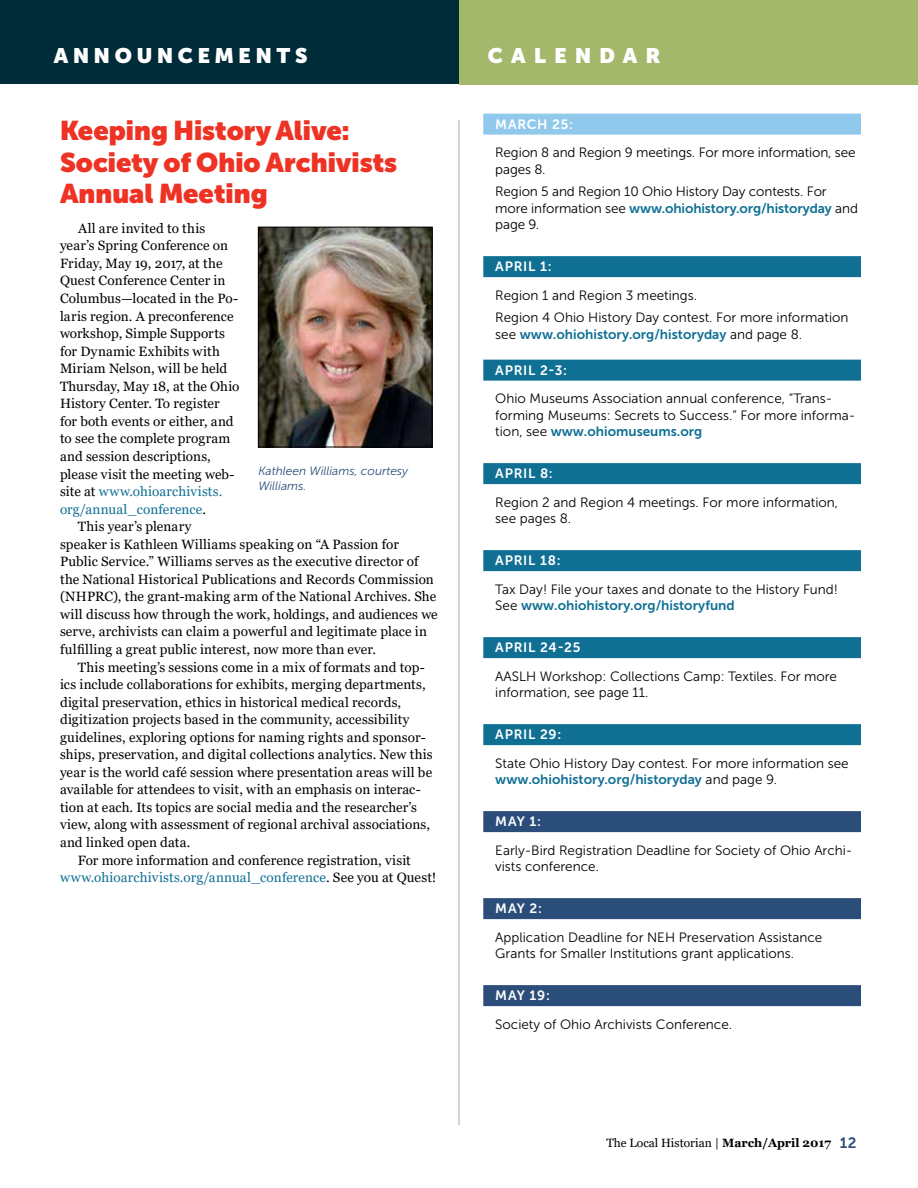
<style>
.page{position:relative;width:918px;height:1188px;background:#fff}
.page>*{position:absolute;margin:0;border:0;box-sizing:border-box;transform-origin:0 0}
.t1{font:900 27px/31.5px "Museo Sans Display";color:#ee3224}
.t2{font:900 21px "Museo Sans Display";letter-spacing:.23em;color:#fff}
.t3{font:900 21px "Museo Sans Display";letter-spacing:.4em;color:#fff}
.t4{font:13.5px "Georgia";letter-spacing:.01em;color:#000}
.t5{font:13.5px/16.5px "Museo Sans 300";color:#000}
.t6{font:13.5px "Museo Sans 700";color:#107094}
.t7{font:13.5px "Georgia";letter-spacing:.01em;color:#107094}
.t8{font:13.5px "Museo Sans 700";letter-spacing:.055em;color:#fff}
.t9{font:12px "Georgia";color:#000}
.t10{font:italic 12px/15px "Museo Sans 300";color:#2a4d7a}
.s1{color:#000}
.s2{font-family:"Museo Sans 300";color:#000}
.s3{font-weight:700}
.s4{font-family:"Museo Sans 700";font-size:15px;color:#2a4d7a}
</style>
<div class="page">
<div style="left:459px;top:0;width:459px;height:85px;background:#a4b86b"></div>
<div style="left:0;top:0;width:459px;height:84px;background:#002b39"></div>
<img style="left:260px;top:229px;width:170px;height:216px">
<div style="left:258px;top:227px;width:174px;height:220px;border:1px solid #000"></div>
<div style="left:483px;top:114px;width:378px;height:21px;background:#91c9ed"></div>
<div style="left:483px;top:256px;width:378px;height:21px;background:#107094"></div>
<div style="left:483px;top:360px;width:378px;height:21px;background:#107094"></div>
<div style="left:483px;top:463px;width:378px;height:21px;background:#107094"></div>
<div style="left:483px;top:550px;width:378px;height:21px;background:#107094"></div>
<div style="left:483px;top:637px;width:378px;height:21px;background:#107094"></div>
<div style="left:483px;top:724px;width:378px;height:21px;background:#107094"></div>
<div style="left:483px;top:811px;width:378px;height:21px;background:#2a4d7a"></div>
<div style="left:483px;top:898px;width:378px;height:21px;background:#2a4d7a"></div>
<div style="left:483px;top:985px;width:378px;height:21px;background:#2a4d7a"></div>
<hr style="left:459px;top:120px;width:1px;height:1005px;background:#a7a9ac">
<h2 class="t2" style="left:54px;top:44px;width:255px">ANNOUNCEMENTS</h2>
<h1 class="t1" style="left:60px;top:115px;width:339px">Keeping History Alive:<br>Society of Ohio Archivists<br>Annual Meeting</h1>
<p class="t4" style="left:78px;top:220px;width:129px">All are invited to this</p>
<p class="t4" style="left:60px;top:238px;width:170px">year’s Spring Conference on</p>
<p class="t4" style="left:60px;top:255px;width:164px">Friday, May 19, 2017, at the</p>
<p class="t4" style="left:60px;top:273px;width:167px">Quest Conference Center in</p>
<p class="t4" style="left:60px;top:290px;width:180px">Columbus—located in the Po-</p>
<p class="t4" style="left:60px;top:308px;width:175px">laris region. A preconference</p>
<p class="t4" style="left:60px;top:325px;width:167px">workshop, Simple Supports</p>
<p class="t4" style="left:60px;top:343px;width:161px">for Dynamic Exhibits with</p>
<p class="t4" style="left:60px;top:360px;width:169px">Miriam Nelson, will be held</p>
<p class="t4" style="left:60px;top:378px;width:181px">Thursday, May 18, at the Ohio</p>
<p class="t4" style="left:60px;top:395px;width:161px">History Center. To register</p>
<p class="t4" style="left:60px;top:413px;width:175px">for both events or either, and</p>
<p class="t4" style="left:60px;top:431px;width:172px">to see the complete program</p>
<p class="t4" style="left:60px;top:448px;width:152px">and session descriptions,</p>
<p class="t4" style="left:60px;top:466px;width:176px">please visit the meeting web-</p>
<p class="t7" style="left:60px;top:483px;width:164px"><span class="s1">site at</span> www.ohioarchivists.</p>
<p class="t7" style="left:60px;top:501px;width:148px">org/annual_conference<span class="s1">.</span></p>
<p class="t4" style="left:78px;top:518px;width:115px">This year’s plenary</p>
<p class="t4" style="left:60px;top:536px;width:340px">speaker is Kathleen Williams speaking on “A Passion for</p>
<p class="t4" style="left:60px;top:553px;width:360px">Public Service.” Williams serves as the executive director of</p>
<p class="t4" style="left:60px;top:571px;width:375px">the National Historical Publications and Records Commission</p>
<p class="t4" style="left:60px;top:589px;width:378px">(NHPRC), the grant-making arm of the National Archives. She</p>
<p class="t4" style="left:60px;top:606px;width:379px">will discuss how through the work, holdings, and audiences we</p>
<p class="t4" style="left:60px;top:624px;width:369px">serve, archivists can claim a powerful and legitimate place in</p>
<p class="t4" style="left:60px;top:641px;width:318px">fulfilling a great public interest, now more than ever.</p>
<p class="t4" style="left:78px;top:659px;width:348px">This meeting’s sessions come in a mix of formats and top-</p>
<p class="t4" style="left:60px;top:676px;width:367px">ics include collaborations for exhibits, merging departments,</p>
<p class="t4" style="left:60px;top:694px;width:343px">digital preservation, ethics in historical medical records,</p>
<p class="t4" style="left:60px;top:711px;width:351px">digitization projects based in the community, accessibility</p>
<p class="t4" style="left:60px;top:729px;width:367px">guidelines, exploring options for naming rights and sponsor-</p>
<p class="t4" style="left:60px;top:746px;width:374px">ships, preservation, and digital collections analytics. New this</p>
<p class="t4" style="left:60px;top:764px;width:374px">year is the world café session where presentation areas will be</p>
<p class="t4" style="left:60px;top:782px;width:362px">available for attendees to visit, with an emphasis on interac-</p>
<p class="t4" style="left:60px;top:799px;width:358px">tion at each. Its topics are social media and the researcher’s</p>
<p class="t4" style="left:60px;top:817px;width:372px">view, along with assessment of regional archival associations,</p>
<p class="t4" style="left:60px;top:834px;width:132px">and linked open data.</p>
<p class="t4" style="left:78px;top:852px;width:334px">For more information and conference registration, visit</p>
<p class="t7" style="left:60px;top:869px;width:378px">www.ohioarchivists.org/annual_conference<span class="s1">. See you at Quest!</span></p>
<p class="t10" style="left:258px;top:463px;width:151px">Kathleen Williams, courtesy<br>Williams.</p>
<h2 class="t3" style="left:488px;top:44px;width:174px">CALENDAR</h2>
<p class="t8" style="left:495px;top:116px;width:79px">MARCH 25:</p>
<p class="t5" style="left:495px;top:144px;width:362px">Region 8 and Region 9 meetings. For more information, see pages 8.</p>
<p class="t5" style="left:495px;top:183px;width:333px">Region 5 and Region 10 Ohio History Day contests. For</p>
<p class="t6" style="left:495px;top:200px;width:364px"><span class="s2">more information see</span> www.ohiohistory.org/historyday <span class="s2">and</span></p>
<p class="t5" style="left:495px;top:216px;width:45px">page 9.</p>
<p class="t8" style="left:495px;top:259px;width:58px">APRIL 1:</p>
<p class="t5" style="left:495px;top:284px;width:355px;line-height:22.5px">Region 1 and Region 3 meetings.<br>Region 4 Ohio History Day contest. For more information</p>
<p class="t6" style="left:495px;top:326px;width:308px"><span class="s2">see</span> www.ohiohistory.org/historyday <span class="s2">and page 8.</span></p>
<p class="t8" style="left:495px;top:362px;width:73px">APRIL 2-3:</p>
<p class="t5" style="left:495px;top:390px;width:362px">Ohio Museums Association annual conference, “Trans&shy;forming Museums: Secrets to Success.” For more informa-</p>
<p class="t6" style="left:495px;top:424px;width:208px"><span class="s2">tion, see</span> www.ohiomuseums.org</p>
<p class="t8" style="left:495px;top:466px;width:59px">APRIL 8:</p>
<p class="t5" style="left:495px;top:494px;width:344px">Region 2 and Region 4 meetings. For more information, see pages 8.</p>
<p class="t8" style="left:495px;top:553px;width:67px">APRIL 18:</p>
<p class="t5" style="left:495px;top:581px;width:344px">Tax Day! File your taxes and donate to the History Fund!</p>
<p class="t6" style="left:495px;top:598px;width:241px"><span class="s2">See</span> www.ohiohistory.org/historyfund</p>
<p class="t8" style="left:495px;top:640px;width:87px">APRIL 24-25</p>
<p class="t5" style="left:495px;top:668px;width:343px">AASLH Workshop: Collections Camp: Textiles. For more information, see page 11.</p>
<p class="t8" style="left:495px;top:727px;width:68px">APRIL 29:</p>
<p class="t5" style="left:495px;top:755px;width:355px">State Ohio History Day contest. For more information see</p>
<p class="t6" style="left:495px;top:772px;width:283px">www.ohiohistory.org/historyday <span class="s2">and page 9.</span></p>
<p class="t8" style="left:495px;top:814px;width:47px">MAY 1:</p>
<p class="t5" style="left:495px;top:842px;width:359px">Early-Bird Registration Deadline for Society of Ohio Archi&shy;vists conference.</p>
<p class="t8" style="left:495px;top:901px;width:48px">MAY 2:</p>
<p class="t5" style="left:495px;top:929px;width:329px">Application Deadline for NEH Preservation Assistance<br>Grants for Smaller Institutions grant applications.</p>
<p class="t8" style="left:495px;top:988px;width:56px">MAY 19:</p>
<p class="t5" style="left:495px;top:1016px;width:238px">Society of Ohio Archivists Conference.</p>
<p class="t9" style="left:607px;top:1136px;width:251px">The Local Historian | <span class="s3">March/April 2017</span> <span class="s4">12</span></p>
</div>
